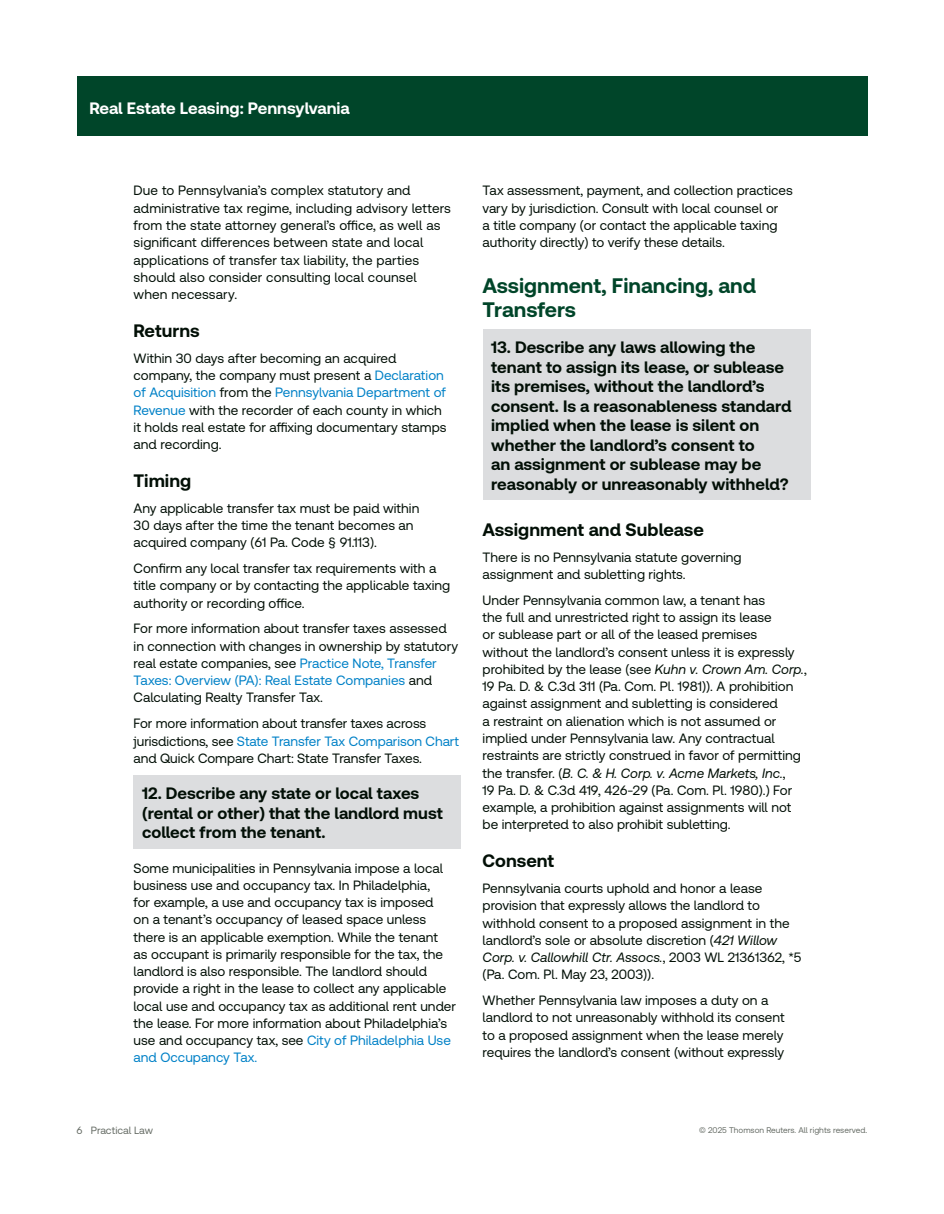
<style>
.page{position:relative;width:944px;height:1214px;background:#fff}
.page>*{position:absolute;margin:0;border:0;box-sizing:border-box;transform-origin:0 0}
.t1{font:700 21px/24px "Clario";color:#004529}
.t2{font:700 18px "Clario";color:#020f06}
.t3{font:700 16.5px/19.5px "Clario";color:#020f06}
.t4{font:700 16.5px "Clario";color:#fff}
.t5{font:13.5px/17.2px "Clario";color:#020f06}
.t6{font:10.5px "Clario";color:#676d66}
.t7{font:8.25px "Clario";color:#676d66}
.s1{color:#0081c7}
.s2{font-style:italic}
</style>
<div class="page">
<div style="left:77px;top:77px;width:790px;height:59px;background:#004529"></div>
<div style="left:134px;top:775px;width:327px;height:73px;background:#dcdddf"></div>
<div style="left:482px;top:329px;width:328px;height:171px;background:#dcdddf"></div>
<p class="t4" style="left:89px;top:98px;width:262px">Real Estate Leasing: Pennsylvania</p>
<p class="t5" style="left:134px;top:182px;width:319px">Due to Pennsylvania’s complex statutory and administrative tax regime, including advisory letters from the state attorney general’s office, as well as significant differences between state and local applications of transfer tax liability, the parties should also consider consulting local counsel when necessary.</p>
<h2 class="t2" style="left:134px;top:319px;width:68px">Returns</h2>
<p class="t5" style="left:134px;top:349px;width:314px">Within 30 days after becoming an acquired company, the company must present a <span class="s1">Declaration of Acquisition</span> from the <span class="s1">Pennsylvania Department of Revenue</span> with the recorder of each county in which it holds real estate for affixing documentary stamps and recording.</p>
<h2 class="t2" style="left:134px;top:469px;width:59px">Timing</h2>
<p class="t5" style="left:134px;top:499px;width:287px">Any applicable transfer tax must be paid within<br>30 days after the time the tenant becomes an acquired company (61 Pa. Code § 91.113).</p>
<p class="t5" style="left:134px;top:559px;width:318px">Confirm any local transfer tax requirements with a title company or by contacting the applicable taxing authority or recording office.</p>
<p class="t5" style="left:134px;top:619px;width:326px">For more information about transfer taxes assessed in connection with changes in ownership by statutory real estate companies, see <span class="s1">Practice Note, Transfer Taxes: Overview (PA): Real Estate Companies</span> and Calculating Realty Transfer Tax.</p>
<p class="t5" style="left:134px;top:714px;width:327px">For more information about transfer taxes across jurisdictions, see <span class="s1">State Transfer Tax Comparison Chart </span>and Quick Compare Chart: State Transfer Taxes.</p>
<p class="t3" style="left:142px;top:783px;width:302px">12. Describe any state or local taxes (rental or other) that the landlord must collect from the tenant.</p>
<p class="t5" style="left:134px;top:858px;width:324px">Some municipalities in Pennsylvania impose a local business use and occupancy tax. In Philadelphia,<br>for example, a use and occupancy tax is imposed<br>on a tenant’s occupancy of leased space unless there is an applicable exemption. While the tenant<br>as occupant is primarily responsible for the tax, the landlord is also responsible. The landlord should provide a right in the lease to collect any applicable local use and occupancy tax as additional rent under the lease. For more information about Philadelphia’s use and occupancy tax, see <span class="s1">City of Philadelphia Use and Occupancy Tax.</span></p>
<p class="t5" style="left:482px;top:182px;width:311px">Tax assessment, payment, and collection practices vary by jurisdiction. Consult with local counsel or<br>a title company (or contact the applicable taxing authority directly) to verify these details.</p>
<h1 class="t1" style="left:482px;top:272px;width:275px">Assignment, Financing, and<br>Transfers</h1>
<p class="t3" style="left:491px;top:337px;width:302px">13. Describe any laws allowing the tenant to assign its lease, or sublease its premises, without the landlord’s consent. Is a reasonableness standard implied when the lease is silent on whether the landlord’s consent to<br>an assignment or sublease may be reasonably or unreasonably withheld?</p>
<h2 class="t2" style="left:482px;top:518px;width:223px">Assignment and Sublease</h2>
<p class="t5" style="left:482px;top:548px;width:260px">There is no Pennsylvania statute governing assignment and subletting rights.</p>
<p class="t5" style="left:482px;top:591px;width:326px">Under Pennsylvania common law, a tenant has<br>the full and unrestricted right to assign its lease<br>or sublease part or all of the leased premises<br>without the landlord’s consent unless it is expressly prohibited by the lease (see <span class="s2">Kuhn v. Crown Am. Corp.</span>, 19 Pa. D. &amp; C.3d 311 (Pa. Com. Pl. 1981)). A prohibition against assignment and subletting is considered<br>a restraint on alienation which is not assumed or implied under Pennsylvania law. Any contractual restraints are strictly construed in favor of permitting the transfer. (<span class="s2">B. C. &amp; H. Corp. v. Acme Markets, Inc.</span>,<br>19 Pa. D. &amp; C.3d 419, 426-29 (Pa. Com. Pl. 1980).) For example, a prohibition against assignments will not be interpreted to also prohibit subletting.</p>
<h2 class="t2" style="left:482px;top:849px;width:73px">Consent</h2>
<p class="t5" style="left:482px;top:879px;width:320px">Pennsylvania courts uphold and honor a lease provision that expressly allows the landlord to withhold consent to a proposed assignment in the landlord’s sole or absolute discretion (<span class="s2">421 Willow Corp. v. Callowhill Ctr. Assocs.</span>, 2003 WL 21361362, *5 (Pa. Com. Pl. May 23, 2003)).</p>
<p class="t5" style="left:482px;top:991px;width:304px">Whether Pennsylvania law imposes a duty on a landlord to not unreasonably withhold its consent to a proposed assignment when the lease merely requires the landlord’s consent (without expressly</p>
<p class="t6" style="left:77px;top:1124px;width:78px">6 Practical Law</p>
<p class="t7" style="left:699px;top:1124px;width:170px">© 2025 Thomson Reuters. All rights reserved.</p>
</div>
